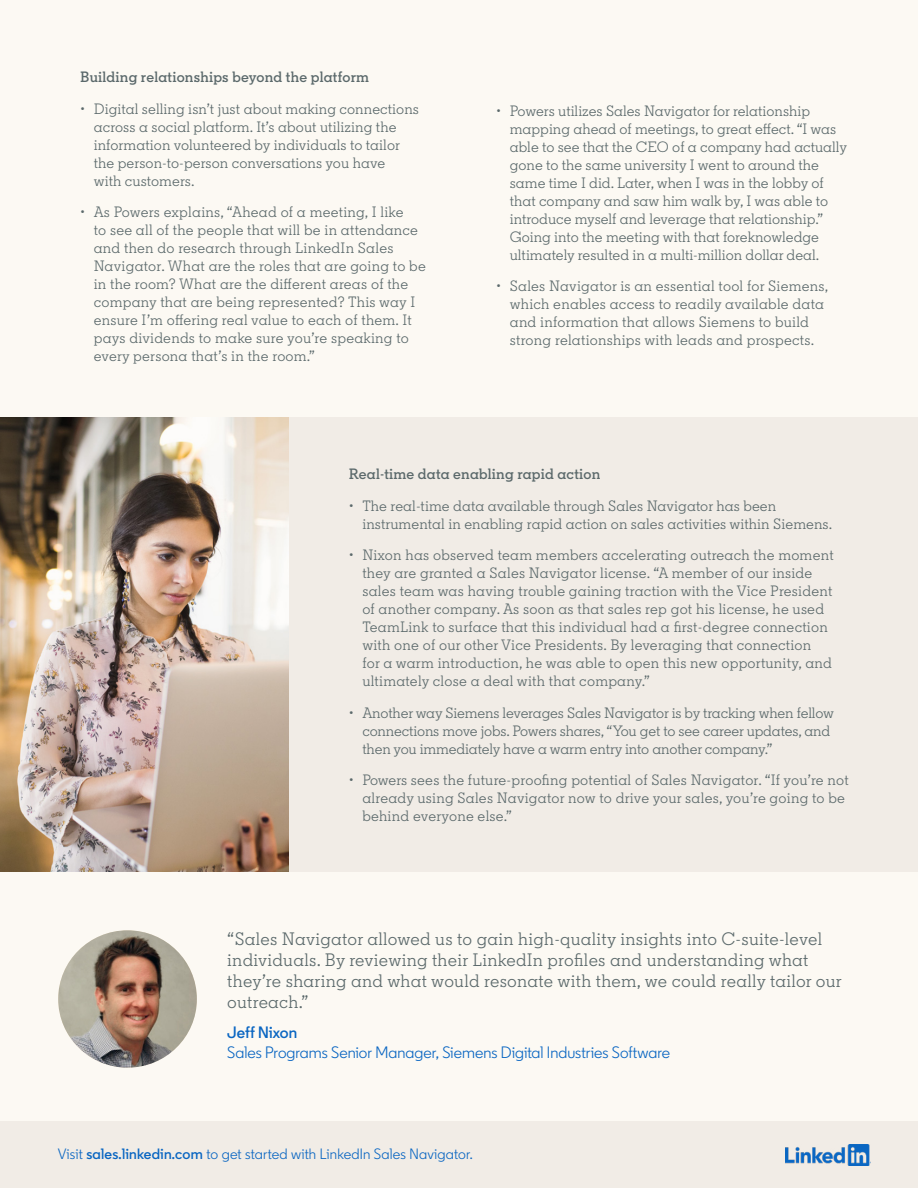
<style>
.page{position:relative;width:918px;height:1188px;background:#fcf9f3}
.page>*{position:absolute;margin:0;border:0;box-sizing:border-box;transform-origin:0 0}
.t1{font:18px/21px "Community Slab";letter-spacing:.015em;color:#5b696b}
.t2{font:16.5px "Community";color:#0a66c2}
.t3{font:600 16.5px "Community";letter-spacing:.005em;color:#0a66c2}
.t4{font:15px/18px "Community Slab";letter-spacing:.005em;color:#5b696b}
.t5{font:600 15px "Community Slab";letter-spacing:.015em;color:#5b696b}
.t6{font:15px "Community";letter-spacing:.015em;color:#0a66c2}
.s1{font-weight:600}
</style>
<div class="page">
<div style="left:0;top:418px;width:918px;height:454px;background:#f1ece6"></div>
<img style="left:0;top:418px;width:289px;height:454px">
<img style="left:58px;top:930px;width:139px;height:138px">
<div style="left:0;top:1121px;width:918px;height:67px;background:#f1ece6"></div>
<img style="left:785px;top:1145px;width:86px;height:21px">
<p class="t5" style="left:80px;top:68px;width:290px">Building relationships beyond the platform</p>
<p class="t4" style="left:94px;top:99px;width:327px;text-indent:-13px">• Digital selling isn’t just about making connections across a social platform. It’s about utilizing the information volunteered by individuals to tailor the person-to-person conversations you have<br>with customers.</p>
<p class="t4" style="left:94px;top:203px;width:334px;text-indent:-14px">• As Powers explains, “Ahead of a meeting, I like<br>to see all of the people that will be in attendance and then do research through LinkedIn Sales Navigator. What are the roles that are going to be in the room? What are the different areas of the company that are being represented? This way I ensure I’m offering real value to each of them. It pays dividends to make sure you’re speaking to every persona that’s in the room.”</p>
<p class="t4" style="left:510px;top:102px;width:339px;text-indent:-14px">• Powers utilizes Sales Navigator for relationship mapping ahead of meetings, to great effect. “I was able to see that the CEO of a company had actually gone to the same university I went to around the same time I did. Later, when I was in the lobby of that company and saw him walk by, I was able to introduce myself and leverage that relationship.” Going into the meeting with that foreknowledge ultimately resulted in a multi-million dollar deal.</p>
<p class="t4" style="left:510px;top:277px;width:320px;text-indent:-14px">• Sales Navigator is an essential tool for Siemens, which enables access to readily available data and information that allows Siemens to build strong relationships with leads and prospects.</p>
<p class="t5" style="left:349px;top:465px;width:253px">Real-time data enabling rapid action</p>
<p class="t4" style="left:362px;top:496px;width:471px;text-indent:-14px">• The real-time data available through Sales Navigator has been instrumental in enabling rapid action on sales activities within Siemens.</p>
<p class="t4" style="left:362px;top:546px;width:473px;text-indent:-14px">• Nixon has observed team members accelerating outreach the moment they are granted a Sales Navigator license. “A member of our inside sales team was having trouble gaining traction with the Vice President of another company. As soon as that sales rep got his license, he used TeamLink to surface that this individual had a first-degree connection with one of our other Vice Presidents. By leveraging that connection<br>for a warm introduction, he was able to open this new opportunity, and ultimately close a deal with that company.”</p>
<p class="t4" style="left:362px;top:703px;width:473px;text-indent:-14px">• Another way Siemens leverages Sales Navigator is by tracking when fellow connections move jobs. Powers shares, “You get to see career updates, and then you immediately have a warm entry into another company.”</p>
<p class="t4" style="left:362px;top:771px;width:488px;text-indent:-14px">• Powers sees the future-proofing potential of Sales Navigator. “If you’re not already using Sales Navigator now to drive your sales, you’re going to be behind everyone else.”</p>
<p class="t1" style="left:227px;top:928px;width:616px">“Sales Navigator allowed us to gain high-quality insights into C-suite-level individuals. By reviewing their LinkedIn profiles and understanding what they’re sharing and what would resonate with them, we could really tailor our outreach.”</p>
<p class="t3" style="left:227px;top:1022px;width:71px">Jeff Nixon</p>
<p class="t2" style="left:227px;top:1042px;width:444px">Sales Programs Senior Manager, Siemens Digital Industries Software</p>
<p class="t6" style="left:58px;top:1144px;width:417px">Visit <span class="s1">sales.linkedin.com</span> to get started with LinkedIn Sales Navigator.</p>
</div>
